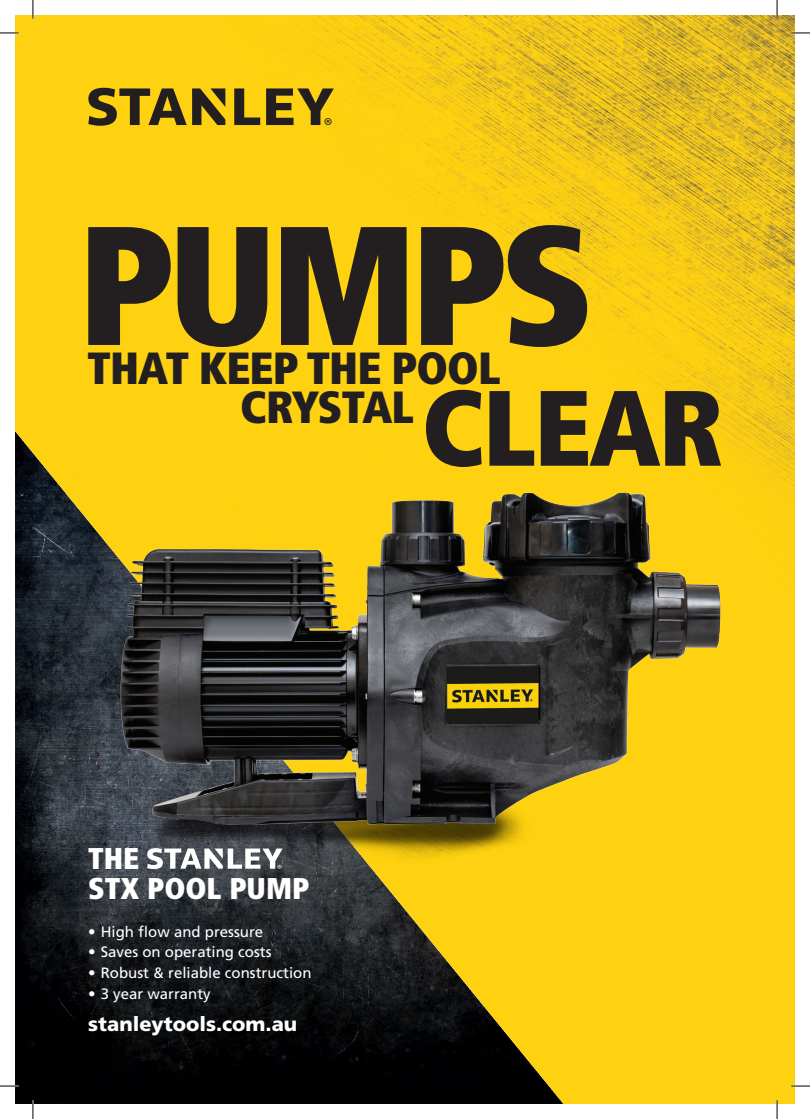
<style>
.page{position:relative;width:810px;height:1119px;background:#fff}
.page>*{position:absolute;margin:0;border:0;box-sizing:border-box;transform-origin:0 0}
.t1{font:900 condensed 168.75px "Frutiger";letter-spacing:-.04em;color:#231f20}
.t2{font:900 condensed 106.88px "Frutiger";letter-spacing:-.02em;color:#231f20}
.t3{font:900 condensed 45px "Frutiger";letter-spacing:-.02em;color:#231f20}
.t4{font:900 condensed 30px/30px "Frutiger";color:#fff}
.t5{font:900 20px "Frutiger LT";color:#fff}
.t6{font:15px "Frutiger LT";color:#fff}
</style>
<div class="page">
<img style="left:15px;top:15px;width:780px;height:1088px">
<img style="left:15px;top:394px;width:709px;height:709px">
<img style="left:129px;top:831px;width:413px;height:83px">
<img style="left:114px;top:485px;width:614px;height:346px">
<svg style="left:266px;top:88px;width:68px;height:37px;background:#8c7418"></svg>
<svg style="left:234px;top:88px;width:26px;height:37px"></svg>
<svg style="left:88px;top:88px;width:137px;height:38px;background:#8c7518"></svg>
<svg style="left:147px;top:848px;width:136px;height:20px"></svg>
<svg style="left:0;top:32px;width:19px;height:2px"></svg>
<svg style="left:791px;top:32px;width:19px;height:2px"></svg>
<svg style="left:0;top:1085px;width:19px;height:1px"></svg>
<svg style="left:791px;top:1085px;width:19px;height:1px"></svg>
<svg style="left:32px;top:0;width:2px;height:19px"></svg>
<svg style="left:32px;top:1099px;width:2px;height:19px"></svg>
<svg style="left:776px;top:0;width:2px;height:19px"></svg>
<svg style="left:776px;top:1099px;width:2px;height:19px"></svg>
<p class="t1" style="left:78px;top:183px;width:518px">PUMPS</p>
<p class="t3" style="left:88px;top:340px;width:414px">THAT KEEP THE POOL</p>
<p class="t3" style="left:240px;top:379px;width:175px">CRYSTAL</p>
<p class="t2" style="left:421px;top:363px;width:304px">CLEAR</p>
<p class="t4" style="left:88px;top:843px;width:223px">THE<br>STX POOL PUMP</p>
<p class="t6" style="left:88px;top:922px;width:176px">• High flow and pressure</p>
<p class="t6" style="left:88px;top:943px;width:185px">• Saves on operating costs</p>
<p class="t6" style="left:88px;top:963px;width:225px">• Robust &amp; reliable construction</p>
<p class="t6" style="left:88px;top:984px;width:124px">• 3 year warranty</p>
<p class="t5" style="left:88px;top:1011px;width:211px">stanleytools.com.au</p>
</div>
